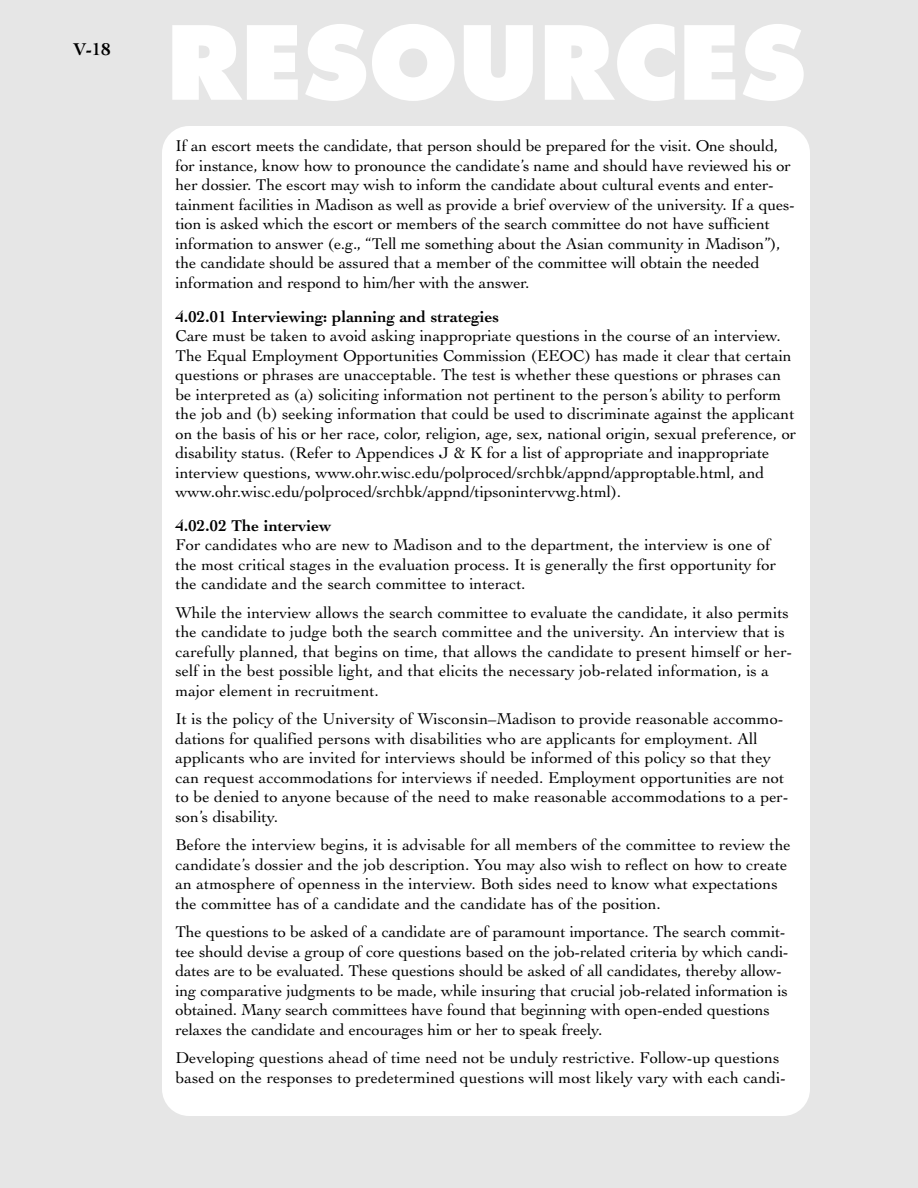
<style>
.page{position:relative;width:918px;height:1188px;background:#e6e6e6}
.page>*{position:absolute;margin:0;border:0;box-sizing:border-box;transform-origin:0 0}
.t1{font:800 99px "Futura";color:#fff}
.t2{font:700 18px "Cochin";color:#000}
.t3{font:16.5px/19.5px "Cochin";letter-spacing:-.005em;color:#000}
.t4{font:700 16.5px "Cochin";color:#000}
</style>
<div class="page">
<div style="left:162px;top:126px;width:648px;height:990px;background:#fff;border-radius:27px"></div>
<p class="t2" style="left:74px;top:42px;width:39px">V-18</p>
<h1 class="t1" style="left:166px;top:19px;width:641px">RESOURCES</h1>
<p class="t3" style="left:176px;top:138px;width:621px">If an escort meets the candidate, that person should be prepared for the visit. One should, for instance, know how to pronounce the candidate’s name and should have reviewed his or her dossier. The escort may wish to inform the candidate about cultural events and enter&shy;tainment facilities in Madison as well as provide a brief overview of the university. If a ques&shy;tion is asked which the escort or members of the search committee do not have sufficient information to answer (e.g., “Tell me something about the Asian community in Madison”), the candidate should be assured that a member of the committee will obtain the needed information and respond to him/her with the answer.</p>
<p class="t4" style="left:176px;top:310px;width:325px">4.02.01 Interviewing: planning and strategies</p>
<p class="t3" style="left:176px;top:327px;width:622px">Care must be taken to avoid asking inappropriate questions in the course of an interview.<br>The Equal Employment Opportunities Commission (EEOC) has made it clear that certain questions or phrases are unacceptable. The test is whether these questions or phrases can be interpreted as (a) soliciting information not pertinent to the person’s ability to perform the job and (b) seeking information that could be used to discriminate against the applicant on the basis of his or her race, color, religion, age, sex, national origin, sexual preference, or disability status. (Refer to Appendices J &amp; K for a list of appropriate and inappropriate interview questions, www.ohr.wisc.edu/polproced/srchbk/appnd/approptable.html, and www.ohr.wisc.edu/polproced/srchbk/appnd/tipsonintervwg.html).</p>
<p class="t4" style="left:176px;top:519px;width:157px">4.02.02 The interview</p>
<p class="t3" style="left:175px;top:537px;width:602px">For candidates who are new to Madison and to the department, the interview is one of the most critical stages in the evaluation process. It is generally the first opportunity for the candidate and the search committee to interact.</p>
<p class="t3" style="left:175px;top:604px;width:618px">While the interview allows the search committee to evaluate the candidate, it also permits the candidate to judge both the search committee and the university. An interview that is carefully planned, that begins on time, that allows the candidate to present himself or her&shy;self in the best possible light, and that elicits the necessary job-related information, is a major element in recruitment.</p>
<p class="t3" style="left:176px;top:711px;width:615px">It is the policy of the University of Wisconsin–Madison to provide reasonable accommo&shy;dations for qualified persons with disabilities who are applicants for employment. All applicants who are invited for interviews should be informed of this policy so that they can request accommodations for interviews if needed. Employment opportunities are not to be denied to anyone because of the need to make reasonable accommodations to a per&shy;son’s disability.</p>
<p class="t3" style="left:176px;top:837px;width:617px">Before the interview begins, it is advisable for all members of the committee to review the candidate’s dossier and the job description. You may also wish to reflect on how to create an atmosphere of openness in the interview. Both sides need to know what expectations the committee has of a candidate and the candidate has of the position.</p>
<p class="t3" style="left:176px;top:924px;width:615px">The questions to be asked of a candidate are of paramount importance. The search commit&shy;tee should devise a group of core questions based on the job-related criteria by which candi&shy;dates are to be evaluated. These questions should be asked of all candidates, thereby allow&shy;ing comparative judgments to be made, while insuring that crucial job-related information is obtained. Many search committees have found that beginning with open-ended questions relaxes the candidate and encourages him or her to speak freely.</p>
<p class="t3" style="left:176px;top:1050px;width:612px">Developing questions ahead of time need not be unduly restrictive. Follow-up questions based on the responses to predetermined questions will most likely vary with each candi-</p>
</div>
